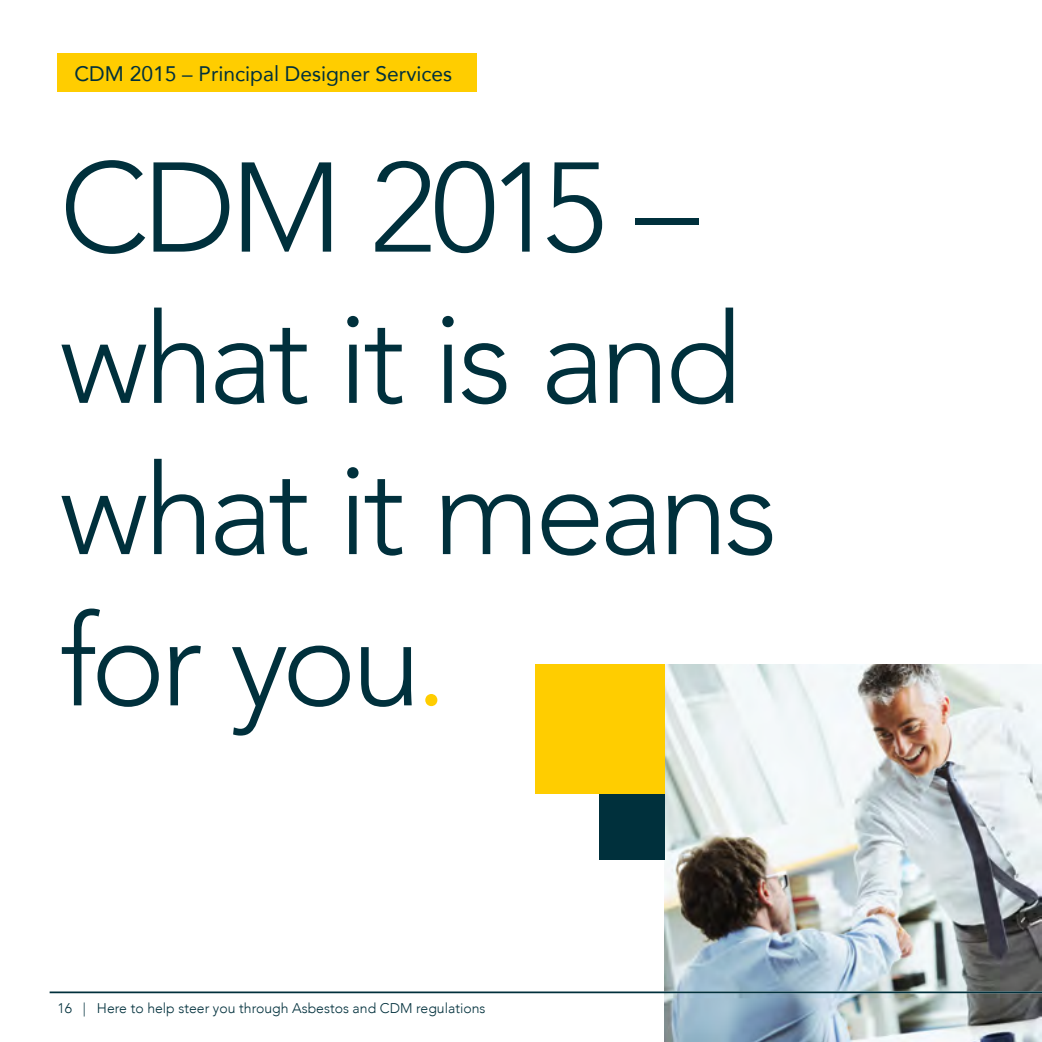
<style>
.page{position:relative;width:1042px;height:1042px;background:#fff}
.page>*{position:absolute;margin:0;border:0;box-sizing:border-box;transform-origin:0 0}
.t1{font:300 126px/151.2px "Avenir";letter-spacing:-.04em;color:#00303c}
.t2{font:21px "Avenir";color:#00303c}
.t3{font:300 14px "Avenir";color:#00303c}
.s1{color:#ffcd00}
</style>
<div class="page">
<div style="left:57px;top:53px;width:420px;height:39px;background:#ffcd00"></div>
<img style="left:665px;top:665px;width:377px;height:377px">
<div style="left:536px;top:665px;width:129px;height:129px;background:#ffcd00"></div>
<div style="left:599px;top:794px;width:66px;height:65px;background:#00303c"></div>
<hr style="left:50px;top:991px;width:992px;height:2px;background:#00303c">
<h2 class="t2" style="left:74px;top:56px;width:379px">CDM 2015 – Principal Designer Services</h2>
<h1 class="t1" style="left:60px;top:133px;width:720px">CDM 2015 – what it is and what it means for you<span class="s1">.</span></h1>
<p class="t3" style="left:57px;top:999px;width:429px">16 | Here to help steer you through Asbestos and CDM regulations</p>
</div>
